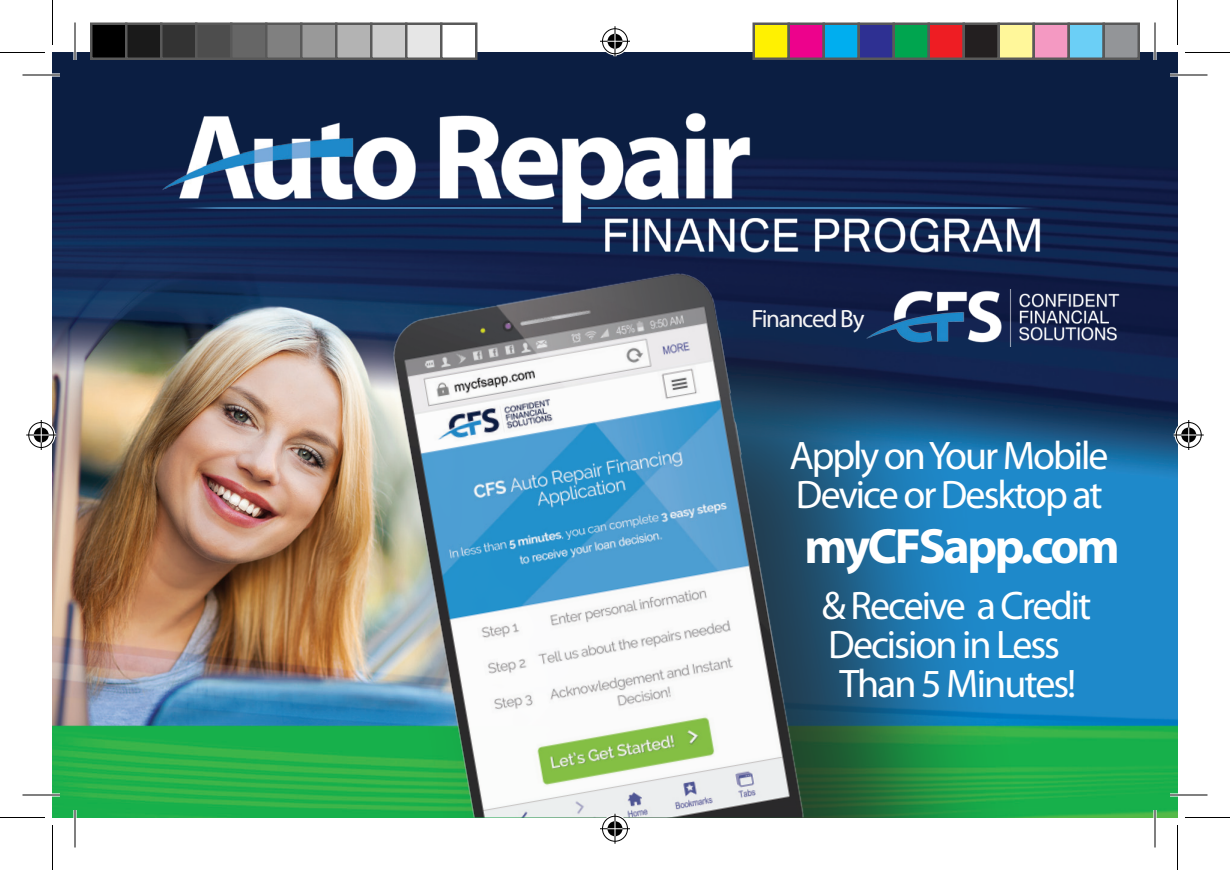
<style>
.page{position:relative;width:1230px;height:870px;background:#fff}
.page>*{position:absolute;margin:0;border:0;box-sizing:border-box;transform-origin:0 0}
.t1{font:700 50px "Myriad Pro";letter-spacing:-.05em;color:#fff}
.t2{font:40px "Myriad Pro";letter-spacing:-.05em;color:#fff}
.t3{font:25px "Myriad Pro";letter-spacing:-.05em;color:#fff}
</style>
<div class="page">
<img style="left:52px;top:52px;width:1126px;height:766px">
<img style="left:1020px;top:290px;width:107px;height:57px">
<img style="left:154px;top:102px;width:903px;height:150px">
<div style="left:371px;top:251px;width:649px;height:567px;background:#231f20;opacity:.75"></div>
<img style="left:325px;top:204px;width:537px;height:614px">
<svg style="left:22px;top:73px;width:38px;height:4px"></svg>
<svg style="left:1170px;top:73px;width:38px;height:4px"></svg>
<svg style="left:22px;top:793px;width:38px;height:4px"></svg>
<svg style="left:1170px;top:793px;width:38px;height:4px"></svg>
<svg style="left:73px;top:22px;width:4px;height:38px"></svg>
<svg style="left:73px;top:810px;width:4px;height:38px"></svg>
<svg style="left:1153px;top:22px;width:4px;height:38px"></svg>
<svg style="left:1153px;top:810px;width:4px;height:38px"></svg>
<hr style="left:22px;top:75px;width:38px;height:1px;background:#000">
<hr style="left:1170px;top:75px;width:38px;height:1px;background:#000">
<hr style="left:22px;top:795px;width:38px;height:1px;background:#000">
<hr style="left:1170px;top:795px;width:38px;height:1px;background:#000">
<hr style="left:75px;top:22px;width:1px;height:38px;background:#000">
<hr style="left:75px;top:810px;width:1px;height:38px;background:#000">
<hr style="left:1155px;top:22px;width:1px;height:38px;background:#000">
<hr style="left:1155px;top:810px;width:1px;height:38px;background:#000">
<hr style="left:0;top:52px;width:45px;height:1px;background:#000">
<hr style="left:1185px;top:52px;width:45px;height:1px;background:#000">
<hr style="left:0;top:817px;width:45px;height:1px;background:#000">
<hr style="left:1185px;top:817px;width:45px;height:1px;background:#000">
<hr style="left:52px;top:0;width:1px;height:45px;background:#000">
<hr style="left:52px;top:825px;width:1px;height:45px;background:#000">
<hr style="left:1177px;top:0;width:1px;height:45px;background:#000">
<hr style="left:1177px;top:825px;width:1px;height:45px;background:#000">
<div style="left:601px;top:27px;width:28px;height:28px;border:3px solid #fff;border-radius:50%"></div>
<hr style="left:600px;top:40px;width:30px;height:3px;background:#fff">
<svg style="left:613px;top:26px;width:4px;height:30px"></svg>
<div style="left:606px;top:32px;width:18px;height:18px;border:3px solid #fff;border-radius:50%"></div>
<div style="left:602px;top:28px;width:26px;height:26px;border:1px solid #000;border-radius:50%"></div>
<hr style="left:600px;top:41px;width:30px;height:1px;background:#000">
<hr style="left:615px;top:26px;width:1px;height:30px;background:#000">
<svg style="left:608px;top:34px;width:14px;height:15px"></svg>
<div style="left:601px;top:815px;width:28px;height:28px;border:3px solid #fff;border-radius:50%"></div>
<hr style="left:600px;top:827px;width:30px;height:3px;background:#fff">
<svg style="left:613px;top:814px;width:4px;height:30px"></svg>
<div style="left:606px;top:820px;width:18px;height:18px;border:3px solid #fff;border-radius:50%"></div>
<div style="left:602px;top:816px;width:26px;height:26px;border:1px solid #000;border-radius:50%"></div>
<hr style="left:600px;top:828px;width:30px;height:1px;background:#000">
<hr style="left:615px;top:814px;width:1px;height:30px;background:#000">
<svg style="left:608px;top:821px;width:14px;height:15px"></svg>
<div style="left:27px;top:421px;width:28px;height:28px;border:3px solid #fff;border-radius:50%"></div>
<svg style="left:26px;top:433px;width:30px;height:4px"></svg>
<hr style="left:40px;top:420px;width:3px;height:30px;background:#fff">
<div style="left:32px;top:426px;width:18px;height:18px;border:3px solid #fff;border-radius:50%"></div>
<div style="left:28px;top:422px;width:26px;height:26px;border:1px solid #000;border-radius:50%"></div>
<hr style="left:26px;top:435px;width:30px;height:1px;background:#000">
<hr style="left:41px;top:420px;width:1px;height:30px;background:#000">
<svg style="left:34px;top:428px;width:15px;height:14px"></svg>
<div style="left:1175px;top:421px;width:28px;height:28px;border:3px solid #fff;border-radius:50%"></div>
<svg style="left:1174px;top:433px;width:30px;height:4px"></svg>
<hr style="left:1187px;top:420px;width:3px;height:30px;background:#fff">
<div style="left:1180px;top:426px;width:18px;height:18px;border:3px solid #fff;border-radius:50%"></div>
<div style="left:1176px;top:422px;width:26px;height:26px;border:1px solid #000;border-radius:50%"></div>
<hr style="left:1174px;top:435px;width:30px;height:1px;background:#000">
<hr style="left:1188px;top:420px;width:1px;height:30px;background:#000">
<svg style="left:1181px;top:428px;width:15px;height:14px"></svg>
<div style="left:91px;top:24px;width:35px;height:35px;background:#000"></div>
<div style="left:90px;top:22px;width:38px;height:38px;border:2px solid #595959"></div>
<div style="left:126px;top:24px;width:35px;height:35px;background:#1a1a1a"></div>
<div style="left:125px;top:22px;width:37px;height:38px;border:2px solid #595959"></div>
<div style="left:161px;top:24px;width:35px;height:35px;background:#333"></div>
<div style="left:160px;top:22px;width:38px;height:38px;border:2px solid #595959"></div>
<div style="left:196px;top:24px;width:35px;height:35px;background:#4d4d4d"></div>
<div style="left:195px;top:22px;width:37px;height:38px;border:2px solid #595959"></div>
<div style="left:231px;top:24px;width:35px;height:35px;background:#666"></div>
<div style="left:230px;top:22px;width:38px;height:38px;border:2px solid #595959"></div>
<div style="left:266px;top:24px;width:35px;height:35px;background:#808080"></div>
<div style="left:265px;top:22px;width:37px;height:38px;border:2px solid #595959"></div>
<div style="left:301px;top:24px;width:35px;height:35px;background:#999"></div>
<div style="left:300px;top:22px;width:38px;height:38px;border:2px solid #595959"></div>
<div style="left:336px;top:24px;width:35px;height:35px;background:#b3b3b3"></div>
<div style="left:335px;top:22px;width:37px;height:38px;border:2px solid #595959"></div>
<div style="left:371px;top:24px;width:35px;height:35px;background:#ccc"></div>
<div style="left:370px;top:22px;width:38px;height:38px;border:2px solid #595959"></div>
<div style="left:406px;top:24px;width:35px;height:35px;background:#e6e6e6"></div>
<div style="left:405px;top:22px;width:37px;height:38px;border:2px solid #595959"></div>
<div style="left:441px;top:24px;width:35px;height:35px;background:#fff"></div>
<div style="left:440px;top:22px;width:38px;height:38px;border:2px solid #595959"></div>
<div style="left:754px;top:24px;width:35px;height:35px;background:#fff101"></div>
<div style="left:752px;top:22px;width:38px;height:38px;border:2px solid #595959"></div>
<div style="left:789px;top:24px;width:35px;height:35px;background:#ed028c"></div>
<div style="left:788px;top:22px;width:37px;height:38px;border:2px solid #595959"></div>
<div style="left:824px;top:24px;width:35px;height:35px;background:#00aeef"></div>
<div style="left:822px;top:22px;width:38px;height:38px;border:2px solid #595959"></div>
<div style="left:859px;top:24px;width:35px;height:35px;background:#2e3092"></div>
<div style="left:858px;top:22px;width:37px;height:38px;border:2px solid #595959"></div>
<div style="left:894px;top:24px;width:35px;height:35px;background:#00a54f"></div>
<div style="left:892px;top:22px;width:38px;height:38px;border:2px solid #595959"></div>
<div style="left:929px;top:24px;width:35px;height:35px;background:#ee1d23"></div>
<div style="left:928px;top:22px;width:37px;height:38px;border:2px solid #595959"></div>
<div style="left:964px;top:24px;width:35px;height:35px;background:#231f20"></div>
<div style="left:962px;top:22px;width:38px;height:38px;border:2px solid #595959"></div>
<div style="left:999px;top:24px;width:35px;height:35px;background:#fff79a"></div>
<div style="left:998px;top:22px;width:37px;height:38px;border:2px solid #595959"></div>
<div style="left:1034px;top:24px;width:35px;height:35px;background:#f499c2"></div>
<div style="left:1032px;top:22px;width:38px;height:38px;border:2px solid #595959"></div>
<div style="left:1069px;top:24px;width:35px;height:35px;background:#6bcff6"></div>
<div style="left:1068px;top:22px;width:37px;height:38px;border:2px solid #595959"></div>
<div style="left:1104px;top:24px;width:35px;height:35px;background:#939598"></div>
<div style="left:1102px;top:22px;width:38px;height:38px;border:2px solid #595959"></div>
<p class="t3" style="left:751px;top:304px;width:115px">Financed By</p>
<p class="t2" style="left:789px;top:431px;width:321px">Apply on Your Mobile</p>
<p class="t2" style="left:796px;top:470px;width:308px">Device or Desktop at</p>
<p class="t1" style="left:805px;top:514px;width:317px">myCFSapp.com</p>
<p class="t2" style="left:822px;top:581px;width:271px">&amp; Receive a Credit</p>
<p class="t2" style="left:828px;top:620px;width:233px">Decision in Less</p>
<p class="t2" style="left:840px;top:659px;width:238px">Than 5 Minutes!</p>
</div>
